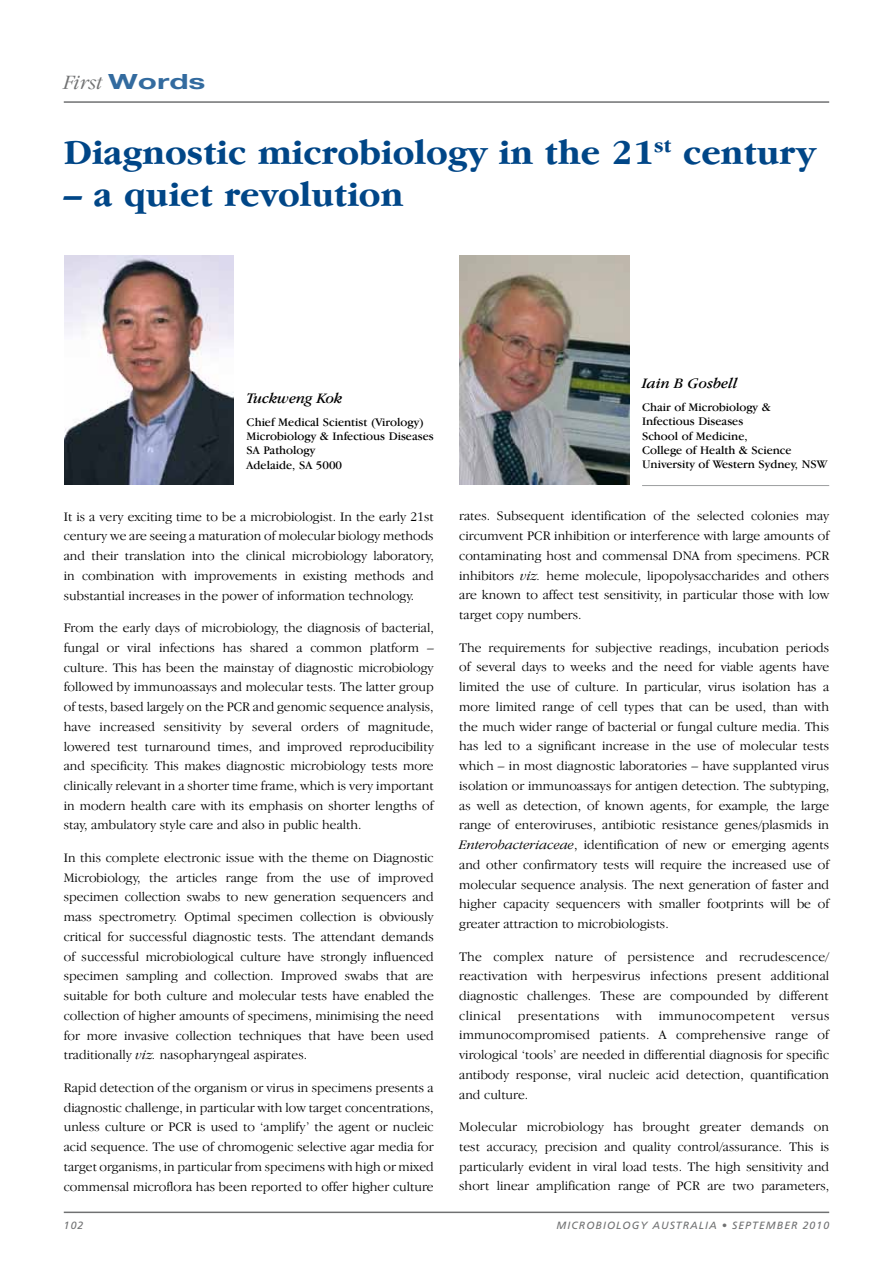
<style>
.page{position:relative;width:893px;height:1263px;background:#fff}
.page>*{position:absolute;margin:0;border:0;box-sizing:border-box;transform-origin:0 0}
.t1{font:700 36px "Garamond IT Cby BT";color:#004687}
.t2{font:italic 300 21px "Garamond IT Cby BT";color:#707172}
.t3{font:italic 15px "Garamond IT Cby BT";color:#000}
.t4{font:300 13.5px/19.8px "Garamond IT Cby BT";color:#000;text-align:justify}
.t5{font:12px/14.2px "Garamond IT Cby BT";color:#000}
.t6{font:italic 10.5px "Frutiger";letter-spacing:.1em;color:#707172}
.s1{font-family:"Helvetica Neue";font-weight:700;font-style:normal;color:#336b9f}
.s2{font-style:italic}
</style>
<div class="page">
<hr style="left:64px;top:1211px;width:765px;height:2px;background:#707172">
<hr style="left:64px;top:101px;width:765px;height:2px;background:#707172">
<hr style="left:642px;top:485px;width:187px;height:1px;background:#9c9e9f">
<img style="left:64px;top:256px;width:170px;height:229px">
<img style="left:459px;top:256px;width:170px;height:229px">
<h2 class="t2" style="left:64px;top:70px;width:143px">First <span class="s1">Words</span></h2>
<h1 class="t1" style="left:64px;top:132px;width:754px">Diagnostic microbiology in the 21<sup>st</sup> century</h1>
<h1 class="t1" style="left:64px;top:174px;width:341px">– a quiet revolution</h1>
<p class="t3" style="left:247px;top:390px;width:97px">Tuckweng Kok</p>
<p class="t5" style="left:247px;top:415px;width:189px">Chief Medical Scientist (Virology)<br>Microbiology &amp; Infectious Diseases<br>SA Pathology<br>Adelaide, SA 5000</p>
<p class="t4" style="left:64px;top:506px;width:371px">It is a very exciting time to be a microbiologist. In the early 21st century we are seeing a maturation of molecular biology methods and their translation into the clinical microbiology laboratory, in combination with improvements in existing methods and substantial increases in the power of information technology.</p>
<p class="t4" style="left:64px;top:618px;width:371px">From the early days of microbiology, the diagnosis of bacterial, fungal or viral infections has shared a common platform – culture. This has been the mainstay of diagnostic microbiology followed by immunoassays and molecular tests. The latter group of tests, based largely on the PCR and genomic sequence analysis, have increased sensitivity by several orders of magnitude, lowered test turnaround times, and improved reproducibility and specificity. This makes diagnostic microbiology tests more clinically relevant in a shorter time frame, which is very important in modern health care with its emphasis on shorter lengths of stay, ambulatory style care and also in public health.</p>
<p class="t4" style="left:64px;top:847px;width:371px">In this complete electronic issue with the theme on Diagnostic Microbiology, the articles range from the use of improved specimen collection swabs to new generation sequencers and mass spectrometry. Optimal specimen collection is obviously critical for successful diagnostic tests. The attendant demands of successful microbiological culture have strongly influenced specimen sampling and collection. Improved swabs that are suitable for both culture and molecular tests have enabled the collection of higher amounts of specimens, minimising the need for more invasive collection techniques that have been used traditionally <span class="s2">viz.</span> nasopharyngeal aspirates.</p>
<p class="t4" style="left:64px;top:1077px;width:371px">Rapid detection of the organism or virus in specimens presents a diagnostic challenge, in particular with low target concentrations, unless culture or PCR is used to ‘amplify’ the agent or nucleic acid sequence. The use of chromogenic selective agar media for target organisms, in particular from specimens with high or mixed commensal microflora has been reported to offer higher culture</p>
<p class="t3" style="left:642px;top:375px;width:97px">Iain B Gosbell</p>
<p class="t5" style="left:642px;top:400px;width:187px">Chair of Microbiology &amp;<br>Infectious Diseases<br>School of Medicine,<br>College of Health &amp; Science<br>University of Western Sydney, NSW</p>
<p class="t4" style="left:459px;top:506px;width:371px">rates. Subsequent identification of the selected colonies may circumvent PCR inhibition or interference with large amounts of contaminating host and commensal DNA from specimens. PCR inhibitors <span class="s2">viz.</span> heme molecule, lipopolysaccharides and others are known to affect test sensitivity, in particular those with low target copy numbers.</p>
<p class="t4" style="left:459px;top:637px;width:371px">The requirements for subjective readings, incubation periods of several days to weeks and the need for viable agents have limited the use of culture. In particular, virus isolation has a more limited range of cell types that can be used, than with the much wider range of bacterial or fungal culture media. This has led to a significant increase in the use of molecular tests which – in most diagnostic laboratories – have supplanted virus isolation or immunoassays for antigen detection. The subtyping, as well as detection, of known agents, for example<span class="s2">,</span> the large range of enteroviruses, antibiotic resistance genes/plasmids in <span class="s2">Enterobacteriaceae</span>, identification of new or emerging agents and other confirmatory tests will require the increased use of molecular sequence analysis. The next generation of faster and higher capacity sequencers with smaller footprints will be of greater attraction to microbiologists.</p>
<p class="t4" style="left:459px;top:946px;width:372px">The complex nature of persistence and recrudescence/ reactivation with herpesvirus infections present additional diagnostic challenges. These are compounded by different clinical presentations with immunocompetent versus immunocompromised patients. A comprehensive range of virological ‘tools’ are needed in differential diagnosis for specific antibody response, viral nucleic acid detection, quantification and culture.</p>
<p class="t4" style="left:459px;top:1117px;width:371px">Molecular microbiology has brought greater demands on test accuracy, precision and quality control/assurance. This is particularly evident in viral load tests. The high sensitivity and short linear amplification range of PCR are two parameters,</p>
<p class="t6" style="left:64px;top:1219px;width:21px">102</p>
<p class="t6" style="left:556px;top:1219px;width:274px">MICROBIOLOGY AUSTRALIA • SEPTEMBER 2010</p>
</div>
